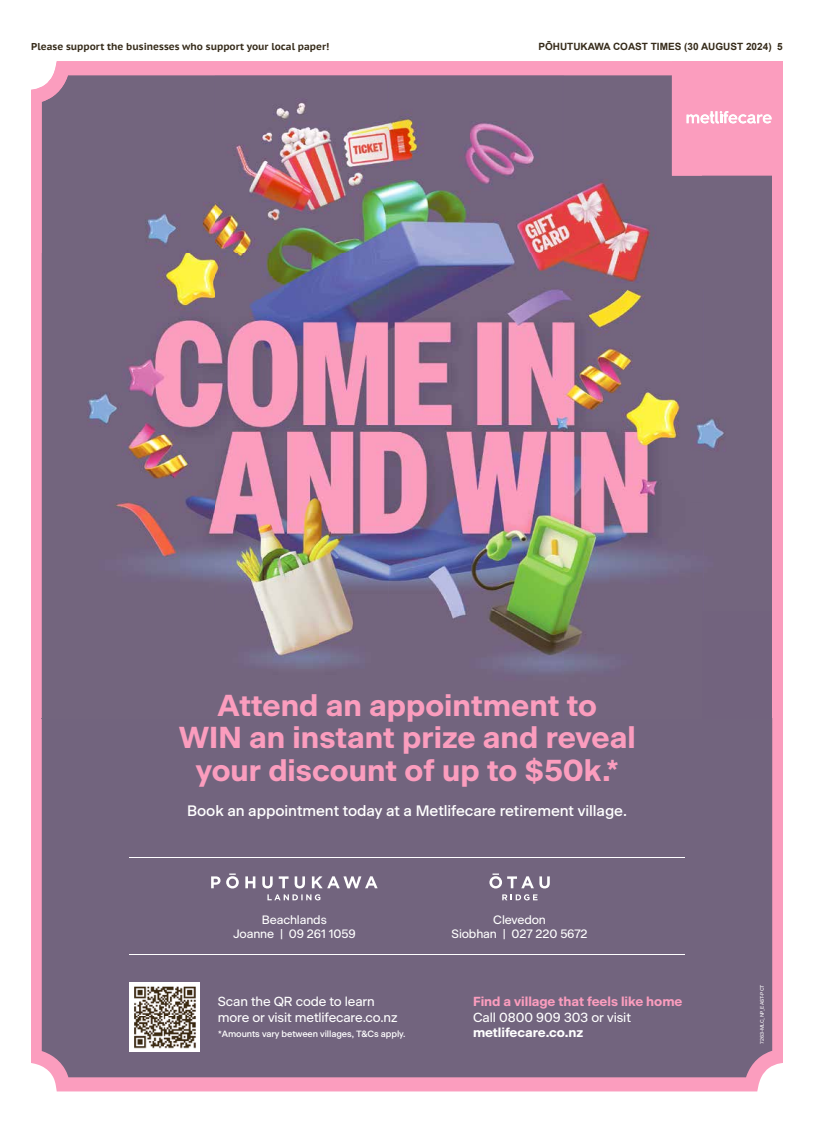
<style>
.page{position:relative;width:814px;height:1134px;background:#fff}
.page>*{position:absolute;margin:0;border:0;box-sizing:border-box;transform-origin:0 0}
.t1{font:700 30.3px/32.3px "Beausite Classic";color:#fb9dbe;text-align:center}
.t2{font:500 15.1px "Beausite Classic";letter-spacing:-.005em;color:#fff}
.t3{font:13.1px/15.1px "Beausite Classic";letter-spacing:-.01em;color:#fff}
.t4{font:700 13.1px "Beausite Classic";letter-spacing:-.005em;color:#fb9dbe}
.t5{font:700 13.1px "Beausite Classic";letter-spacing:-.005em;color:#fff}
.t6{font:12.1px/14.1px "Beausite Classic";letter-spacing:-.01em;color:#fff;text-align:center}
.t7{font:700 10px "PT Sans Caption";color:#362b1a}
.t8{font:700 10px "Arial";color:#362b1a}
.t9{font:500 9.1px "Beausite Classic";letter-spacing:-.01em;color:#fff}
.t10{font:5px "Beausite Classic";letter-spacing:-.01em;color:#fff}
</style>
<div class="page">
<svg style="left:31px;top:718px;width:751px;height:373px;fill:#72647e"></svg>
<img style="left:31px;top:61px;width:751px;height:657px">
<p class="t7" style="left:31px;top:40px;width:299px">Please support the businesses who support your local paper!</p>
<p class="t8" style="left:538px;top:40px;width:246px">PŌHUTUKAWA COAST TIMES (30 AUGUST 2024) 5</p>
<p class="t1" style="left:179px;top:687px;width:458px">Attend an appointment to<br>WIN an instant prize and reveal your discount of up to $50k.*</p>
<p class="t2" style="left:187px;top:799px;width:441px">Book an appointment today at a Metlifecare retirement village.</p>
<p class="t6" style="left:233px;top:912px;width:124px">Beachlands<br>Joanne | 09 261 1059</p>
<p class="t6" style="left:451px;top:912px;width:137px">Clevedon<br>Siobhan | 027 220 5672</p>
<p class="t3" style="left:218px;top:993px;width:181px">Scan the QR code to learn more or visit metlifecare.co.nz</p>
<p class="t4" style="left:473px;top:992px;width:211px">Find a village that feels like home</p>
<p class="t3" style="left:473px;top:1008px;width:160px">Call 0800 909 303 or visit</p>
<p class="t9" style="left:218px;top:1027px;width:189px">*Amounts vary between villages, T&amp;Cs apply.</p>
<p class="t5" style="left:473px;top:1022px;width:112px">metlifecare.co.nz</p>
<p class="t10" style="left:758px;top:1044px;width:61px;rotate:-90deg">7263-MLC_NP_EAST-PCT</p>
</div>
